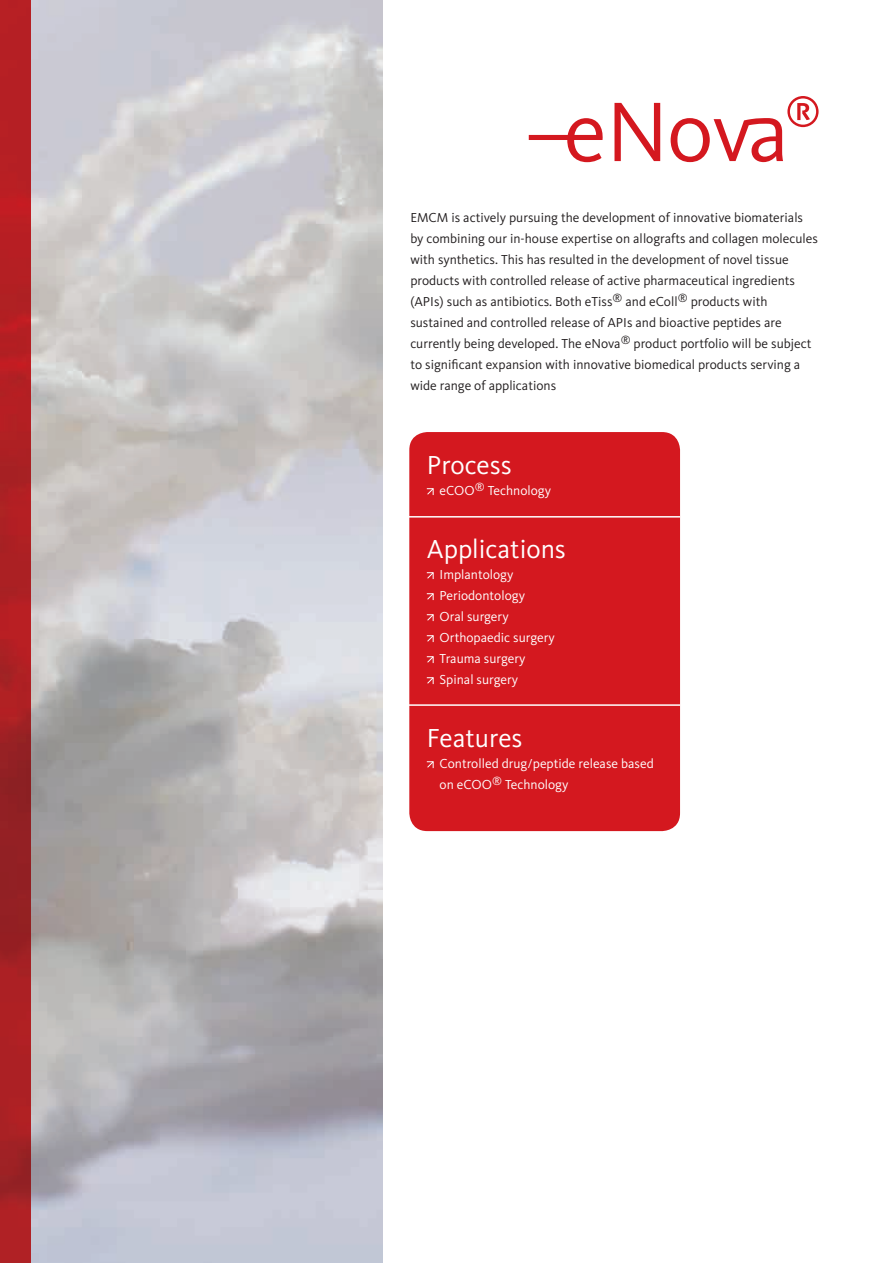
<style>
.page{position:relative;width:893px;height:1263px;background:#fff}
.page>*{position:absolute;margin:0;border:0;box-sizing:border-box;transform-origin:0 0}
.t1{font:27px "Kievit OT";color:#fff}
.t2{font:13.5px/21px "Kievit OT";color:#231f20}
.t3{font:13.5px/21px "Kievit OT";color:#fff}
</style>
<div class="page">
<img style="left:0;top:0;width:383px;height:1263px">
<div style="left:409px;top:432px;width:271px;height:399px;background:#d4181f;border-radius:18px"></div>
<svg style="left:426px;top:488px;width:8px;height:7px"></svg>
<svg style="left:426px;top:572px;width:8px;height:7px"></svg>
<svg style="left:426px;top:593px;width:8px;height:8px"></svg>
<svg style="left:426px;top:614px;width:8px;height:8px"></svg>
<svg style="left:426px;top:635px;width:8px;height:8px"></svg>
<svg style="left:426px;top:656px;width:8px;height:8px"></svg>
<svg style="left:426px;top:677px;width:8px;height:8px"></svg>
<svg style="left:426px;top:761px;width:8px;height:8px"></svg>
<hr style="left:409px;top:704px;width:271px;height:2px;background:#fff">
<hr style="left:409px;top:516px;width:271px;height:2px;background:#fff">
<svg style="left:529px;top:96px;width:290px;height:66px"></svg>
<p class="t2" style="left:410px;top:207px;width:409px">EMCM is actively pursuing the development of innovative biomaterials by combining our in-house expertise on allografts and collagen molecules with synthetics. This has resulted in the development of novel tissue products with controlled release of active pharmaceutical ingredients (APIs) such as antibiotics. Both eTiss<sup>®</sup> and eColl<sup>®</sup> products with sustained and controlled release of APIs and bioactive peptides are currently being developed. The eNova<sup>®</sup> product portfolio will be subject to significant expansion with innovative biomedical products serving a wide range of applications</p>
<h1 class="t1" style="left:427px;top:450px;width:86px">Process</h1>
<p class="t3" style="left:440px;top:480px;width:113px">eCOO<sup>®</sup> Technology</p>
<h1 class="t1" style="left:427px;top:534px;width:141px">Applications</h1>
<p class="t3" style="left:440px;top:564px;width:117px">Implantology<br>Periodontology<br>Oral surgery<br>Orthopaedic surgery<br>Trauma surgery<br>Spinal surgery</p>
<h1 class="t1" style="left:427px;top:723px;width:97px">Features</h1>
<p class="t3" style="left:440px;top:753px;width:216px">Controlled drug/peptide release based on eCOO<sup>®</sup> Technology</p>
</div>
